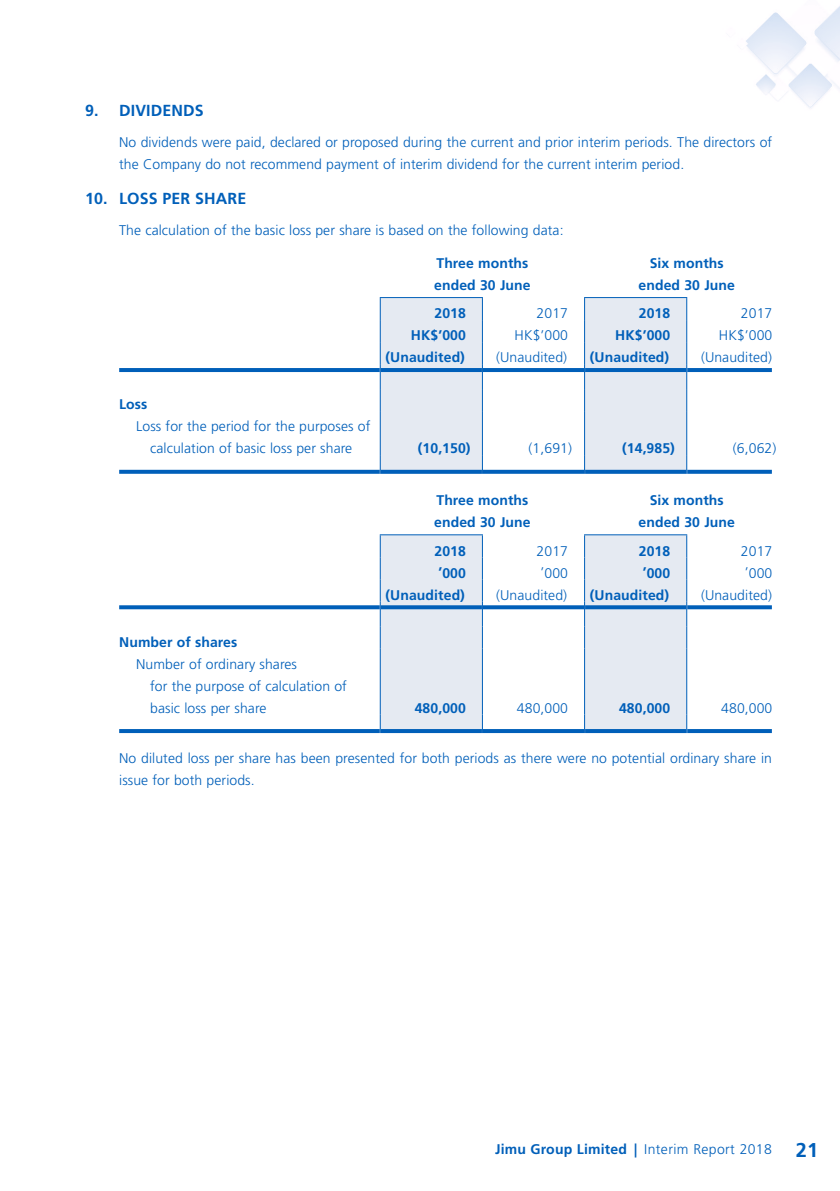
<style>
.page{position:relative;width:840px;height:1191px;background:#fff}
.page>*{position:absolute;margin:0;border:0;box-sizing:border-box;transform-origin:0 0}
.t1{font:700 16px "Frutiger LT Std";letter-spacing:.005em;color:#005fb9}
.t2{font:300 14px/22px "Frutiger LT Std";letter-spacing:.005em;color:#005fb9}
.t3{font:700 14px/22px "Frutiger LT Std";letter-spacing:.005em;color:#005fb9}
.s1{font-weight:300}
.s2{font-size:20px}
</style>
<div class="page">
<img style="left:746px;top:7px;width:93px;height:101px">
<svg style="left:380px;top:297px;width:305px;height:173px;fill:#e5eaf2"></svg>
<hr style="left:379px;top:297px;width:103px;height:1px;background:#005fb9">
<hr style="left:583px;top:297px;width:103px;height:1px;background:#005fb9">
<svg style="left:379px;top:298px;width:1px;height:113px"></svg>
<svg style="left:481px;top:298px;width:1px;height:113px"></svg>
<svg style="left:583px;top:298px;width:1px;height:113px"></svg>
<svg style="left:685px;top:298px;width:1px;height:113px"></svg>
<hr style="left:379px;top:411px;width:1px;height:44px;background:#005fb9">
<hr style="left:481px;top:411px;width:1px;height:44px;background:#005fb9">
<hr style="left:583px;top:411px;width:1px;height:44px;background:#005fb9">
<hr style="left:685px;top:411px;width:1px;height:44px;background:#005fb9">
<svg style="left:379px;top:455px;width:1px;height:19px"></svg>
<svg style="left:481px;top:455px;width:1px;height:19px"></svg>
<svg style="left:583px;top:455px;width:1px;height:19px"></svg>
<svg style="left:685px;top:455px;width:1px;height:19px"></svg>
<hr style="left:119px;top:368px;width:260px;height:4px;background:#005fb9">
<hr style="left:380px;top:368px;width:101px;height:4px;background:#005fb9">
<hr style="left:482px;top:368px;width:101px;height:4px;background:#005fb9">
<hr style="left:584px;top:368px;width:101px;height:4px;background:#005fb9">
<hr style="left:686px;top:368px;width:85px;height:4px;background:#005fb9">
<svg style="left:119px;top:470px;width:260px;height:4px"></svg>
<svg style="left:380px;top:470px;width:101px;height:4px"></svg>
<svg style="left:482px;top:470px;width:101px;height:4px"></svg>
<svg style="left:584px;top:470px;width:101px;height:4px"></svg>
<svg style="left:686px;top:470px;width:85px;height:4px"></svg>
<svg style="left:380px;top:535px;width:305px;height:194px;fill:#e5eaf2"></svg>
<hr style="left:379px;top:534px;width:103px;height:1px;background:#005fb9">
<hr style="left:583px;top:534px;width:103px;height:1px;background:#005fb9">
<svg style="left:379px;top:535px;width:1px;height:113px"></svg>
<svg style="left:481px;top:535px;width:1px;height:113px"></svg>
<svg style="left:583px;top:535px;width:1px;height:113px"></svg>
<svg style="left:685px;top:535px;width:1px;height:113px"></svg>
<hr style="left:379px;top:648px;width:1px;height:66px;background:#005fb9">
<hr style="left:481px;top:648px;width:1px;height:66px;background:#005fb9">
<hr style="left:583px;top:648px;width:1px;height:66px;background:#005fb9">
<hr style="left:685px;top:648px;width:1px;height:66px;background:#005fb9">
<svg style="left:379px;top:714px;width:1px;height:19px"></svg>
<svg style="left:481px;top:714px;width:1px;height:19px"></svg>
<svg style="left:583px;top:714px;width:1px;height:19px"></svg>
<svg style="left:685px;top:714px;width:1px;height:19px"></svg>
<svg style="left:119px;top:605px;width:260px;height:4px"></svg>
<svg style="left:380px;top:605px;width:101px;height:4px"></svg>
<svg style="left:482px;top:605px;width:101px;height:4px"></svg>
<svg style="left:584px;top:605px;width:101px;height:4px"></svg>
<svg style="left:686px;top:605px;width:85px;height:4px"></svg>
<svg style="left:119px;top:729px;width:260px;height:4px"></svg>
<hr style="left:380px;top:729px;width:101px;height:4px;background:#005fb9">
<svg style="left:482px;top:729px;width:101px;height:4px"></svg>
<hr style="left:584px;top:729px;width:101px;height:4px;background:#005fb9">
<svg style="left:686px;top:729px;width:85px;height:4px"></svg>
<p class="t1" style="left:85px;top:101px;width:120px">9. DIVIDENDS</p>
<p class="t2" style="left:119px;top:131px;width:654px">No dividends were paid, declared or proposed during the current and prior interim periods. The directors of the Company do not recommend payment of interim dividend for the current interim period.</p>
<p class="t1" style="left:85px;top:189px;width:163px">10. LOSS PER SHARE</p>
<p class="t2" style="left:119px;top:219px;width:445px">The calculation of the basic loss per share is based on the following data:</p>
<p class="t3" style="left:434px;top:252px;width:98px">Three months ended 30 June</p>
<p class="t3" style="left:638px;top:252px;width:98px;text-align:center">Six months ended 30 June</p>
<p class="t3" style="left:434px;top:302px;width:33px">2018</p>
<p class="t2" style="left:536px;top:303px;width:33px">2017</p>
<p class="t3" style="left:638px;top:302px;width:33px">2018</p>
<p class="t2" style="left:740px;top:303px;width:33px">2017</p>
<p class="t3" style="left:410px;top:324px;width:56px">HK$’000</p>
<p class="t2" style="left:514px;top:325px;width:55px">HK$’000</p>
<p class="t3" style="left:615px;top:324px;width:56px">HK$’000</p>
<p class="t2" style="left:718px;top:325px;width:55px">HK$’000</p>
<p class="t3" style="left:385px;top:346px;width:81px">(Unaudited)</p>
<p class="t2" style="left:496px;top:347px;width:72px">(Unaudited)</p>
<p class="t3" style="left:589px;top:346px;width:81px">(Unaudited)</p>
<p class="t2" style="left:700px;top:347px;width:72px">(Unaudited)</p>
<p class="t3" style="left:119px;top:393px;width:30px">Loss</p>
<p class="t2" style="left:136px;top:416px;width:235px;text-align:center">Loss for the period for the purposes of calculation of basic loss per share</p>
<p class="t3" style="left:417px;top:437px;width:54px">(10,150)</p>
<p class="t2" style="left:528px;top:437px;width:45px">(1,691)</p>
<p class="t3" style="left:621px;top:437px;width:54px">(14,985)</p>
<p class="t2" style="left:732px;top:437px;width:45px">(6,062)</p>
<p class="t3" style="left:434px;top:489px;width:98px">Three months ended 30 June</p>
<p class="t3" style="left:638px;top:489px;width:98px;text-align:center">Six months ended 30 June</p>
<p class="t3" style="left:434px;top:540px;width:33px">2018</p>
<p class="t2" style="left:536px;top:540px;width:33px">2017</p>
<p class="t3" style="left:638px;top:540px;width:33px">2018</p>
<p class="t2" style="left:740px;top:540px;width:33px">2017</p>
<p class="t3" style="left:438px;top:562px;width:29px">’000</p>
<p class="t2" style="left:540px;top:562px;width:29px">’000</p>
<p class="t3" style="left:642px;top:562px;width:29px">’000</p>
<p class="t2" style="left:744px;top:562px;width:29px">’000</p>
<p class="t3" style="left:385px;top:584px;width:81px">(Unaudited)</p>
<p class="t2" style="left:496px;top:584px;width:72px">(Unaudited)</p>
<p class="t3" style="left:589px;top:584px;width:81px">(Unaudited)</p>
<p class="t2" style="left:700px;top:584px;width:72px">(Unaudited)</p>
<p class="t3" style="left:119px;top:631px;width:120px">Number of shares</p>
<p class="t2" style="left:150px;top:653px;width:198px;text-indent:-14px">Number of ordinary shares<br>for the purpose of calculation of basic loss per share</p>
<p class="t3" style="left:414px;top:696px;width:53px">480,000</p>
<p class="t2" style="left:516px;top:697px;width:53px">480,000</p>
<p class="t3" style="left:618px;top:696px;width:53px">480,000</p>
<p class="t2" style="left:720px;top:697px;width:53px">480,000</p>
<p class="t2" style="left:119px;top:747px;width:654px">No diluted loss per share has been presented for both periods as there were no potential ordinary share in issue for both periods.</p>
<p class="t3" style="left:495px;top:1137px;width:324px">Jimu Group Limited | <span class="s1">Interim Report 2018</span> <span class="s2">21</span></p>
</div>
